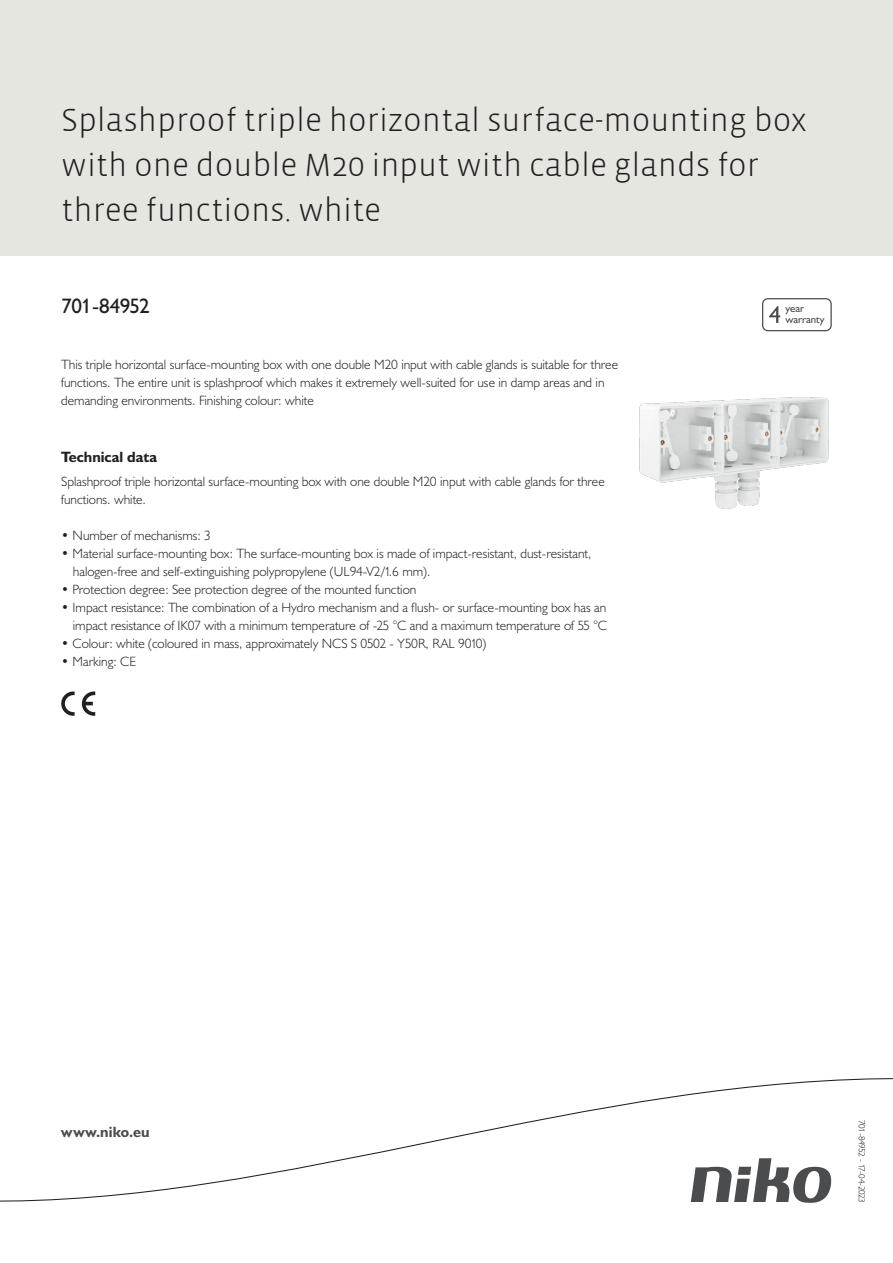
<style>
.page{position:relative;width:893px;height:1263px;background:#fff}
.page>*{position:absolute;margin:0;border:0;box-sizing:border-box;transform-origin:0 0}
.Title_datasheets{font:300 33px/45px "Vista Sans";color:#231f20}
.Article_number{font:21px "Humanist 521 BT";letter-spacing:-.035em;color:#231f20}
.Titles_parts{font:700 15px "Humanist 521 BT";color:#231f20}
.titel_afbeelding{font:700 15px "Humanist 521 BT";letter-spacing:.005em;color:#4b4c4d}
.USP_Bullets{font:300 13.5px/18px "Humanist 521 BT";color:#231f20}
.Platte_tekst_CAB{font:300 13.5px/18px "Humanist 521 BT";color:#231f20}
.t1{font:10.8px/10.8px "Humanist 521 BT";color:#4b4c4d}
.Revision{font:300 9px "Humanist 521 BT";letter-spacing:-.05em;color:#231f20}
</style>
<div class="page">
<div style="left:0;top:0;width:893px;height:255px;background:#e6e6e0"></div>
<svg style="left:82px;top:691px;width:13px;height:25px"></svg>
<svg style="left:61px;top:691px;width:14px;height:25px"></svg>
<svg style="left:762px;top:298px;width:70px;height:33px"></svg>
<svg style="left:0;top:1078px;width:893px;height:125px"></svg>
<img style="left:639px;top:397px;width:190px;height:112px">
<p class="Title_datasheets" style="left:61px;top:98px;width:747px">Splashproof triple horizontal surface-mounting box with one double M20 input with cable glands for three functions. white</p>
<p class="Article_number" style="left:61px;top:293px;width:90px">701-84952</p>
<p class="Platte_tekst_CAB" style="left:61px;top:355px;width:558px">This triple horizontal surface-mounting box with one double M20 input with cable glands is suitable for three functions. The entire unit is splashproof which makes it extremely well-suited for use in damp areas and in demanding environments. Finishing colour: white</p>
<p class="Titles_parts" style="left:61px;top:447px;width:98px">Technical data</p>
<p class="Platte_tekst_CAB" style="left:61px;top:472px;width:545px">Splashproof triple horizontal surface-mounting box with one double M20 input with cable glands for three functions. white.</p>
<p class="USP_Bullets" style="left:61px;top:526px;width:151px">• Number of mechanisms: 3</p>
<p class="USP_Bullets" style="left:73px;top:544px;width:520px;text-indent:-12px">• Material surface-mounting box: The surface-mounting box is made of impact-resistant, dust-resistant, halogen-free and self-extinguishing polypropylene (UL94-V2/1.6 mm).</p>
<p class="USP_Bullets" style="left:61px;top:580px;width:357px">• Protection degree: See protection degree of the mounted function</p>
<p class="USP_Bullets" style="left:61px;top:598px;width:547px;text-align:right">• Impact resistance: The combination of a Hydro mechanism and a flush- or surface-mounting box has an impact resistance of IK07 with a minimum temperature of -25 °C and a maximum temperature of 55 °C</p>
<p class="USP_Bullets" style="left:61px;top:634px;width:427px">• Colour: white (coloured in mass, approximately NCS S 0502 - Y50R, RAL 9010)</p>
<p class="USP_Bullets" style="left:61px;top:652px;width:76px">• Marking: CE</p>
<p class="t1" style="left:785px;top:303px;width:41px">year warranty</p>
<p class="titel_afbeelding" style="left:61px;top:1122px;width:90px">www.niko.eu</p>
<p class="Revision" style="left:868px;top:1120px;width:84px;rotate:90deg">701-84952 - 17-04-2023</p>
</div>
